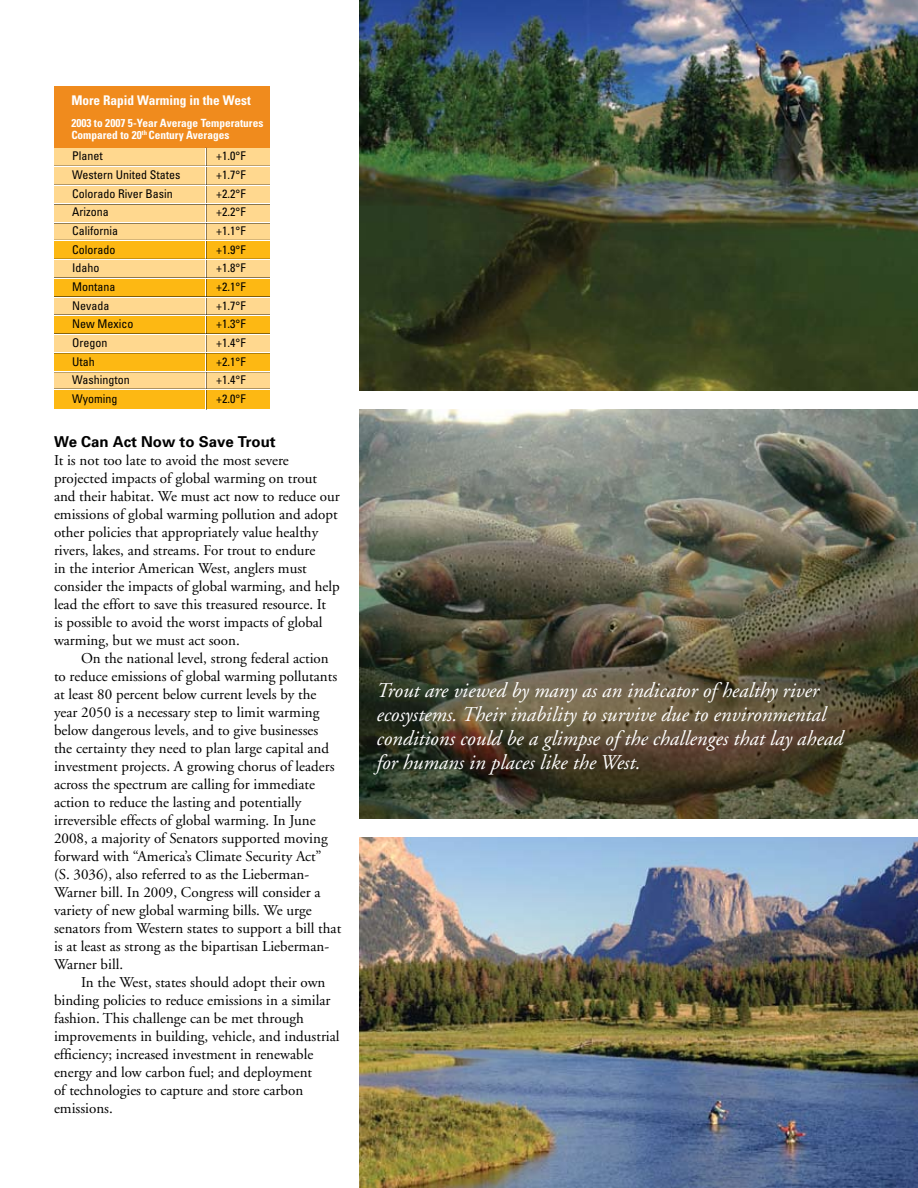
<style>
.page{position:relative;width:918px;height:1188px;background:#fff}
.page>*{position:absolute;margin:0;border:0;box-sizing:border-box;transform-origin:0 0}
.t1{font:italic 21px/24px "Adobe Garamond";color:#fff}
.t2{font:15px/18px "Adobe Garamond";color:#000}
.t3{font:700 15px "Univers";color:#000}
.t4{font:700 condensed 13.35px "Univers";color:#fff}
.t5{font:condensed 12px "Univers";color:#000}
.t6{font:700 condensed 11.4px/12px "Univers";color:#fff}
</style>
<div class="page">
<img style="left:360px;top:410px;width:558px;height:409px">
<img style="left:360px;top:0;width:558px;height:391px">
<div style="left:54px;top:148px;width:216px;height:261px;background:#ffd88f"></div>
<div style="left:54px;top:278px;width:216px;height:19px;background:#fdb813"></div>
<div style="left:54px;top:389px;width:216px;height:20px;background:#fdb813"></div>
<div style="left:54px;top:240px;width:216px;height:19px;background:#fdb813"></div>
<div style="left:54px;top:353px;width:216px;height:19px;background:#fdb813"></div>
<div style="left:54px;top:315px;width:216px;height:19px;background:#fdb813"></div>
<div style="left:54px;top:86px;width:216px;height:62px;background:#f08b1d"></div>
<hr style="left:206px;top:148px;width:1px;height:262px;background:#fff">
<hr style="left:54px;top:166px;width:216px;height:1px;background:#fff">
<hr style="left:54px;top:185px;width:216px;height:1px;background:#fff">
<hr style="left:54px;top:204px;width:216px;height:1px;background:#fff">
<hr style="left:54px;top:223px;width:216px;height:1px;background:#fff">
<hr style="left:54px;top:240px;width:216px;height:1px;background:#fff">
<hr style="left:54px;top:259px;width:216px;height:1px;background:#fff">
<hr style="left:54px;top:278px;width:216px;height:1px;background:#fff">
<hr style="left:54px;top:297px;width:216px;height:1px;background:#fff">
<hr style="left:54px;top:315px;width:216px;height:1px;background:#fff">
<hr style="left:54px;top:334px;width:216px;height:1px;background:#fff">
<hr style="left:54px;top:352px;width:216px;height:1px;background:#fff">
<hr style="left:54px;top:371px;width:216px;height:1px;background:#fff">
<hr style="left:54px;top:389px;width:216px;height:1px;background:#fff">
<img style="left:360px;top:837px;width:558px;height:351px">
<p class="t4" style="left:71px;top:92px;width:181px">More Rapid Warming in the West</p>
<p class="t6" style="left:71px;top:117px;width:194px">2003 to 2007 5-Year Average Temperatures<br>Compared to 20<sup>th</sup> Century Averages</p>
<p class="t5" style="left:72px;top:149px;width:32px">Planet</p>
<p class="t5" style="left:216px;top:149px;width:31px">+1.0°F</p>
<p class="t5" style="left:72px;top:167px;width:110px">Western United States</p>
<p class="t5" style="left:216px;top:167px;width:31px">+1.7°F</p>
<p class="t5" style="left:72px;top:186px;width:102px">Colorado River Basin</p>
<p class="t5" style="left:216px;top:186px;width:31px">+2.2°F</p>
<p class="t5" style="left:72px;top:205px;width:38px">Arizona</p>
<p class="t5" style="left:216px;top:205px;width:31px">+2.2°F</p>
<p class="t5" style="left:72px;top:223px;width:47px">California</p>
<p class="t5" style="left:216px;top:223px;width:31px">+1.1°F</p>
<p class="t5" style="left:72px;top:242px;width:45px">Colorado</p>
<p class="t5" style="left:216px;top:242px;width:31px">+1.9°F</p>
<p class="t5" style="left:72px;top:261px;width:29px">Idaho</p>
<p class="t5" style="left:216px;top:261px;width:31px">+1.8°F</p>
<p class="t5" style="left:72px;top:279px;width:45px">Montana</p>
<p class="t5" style="left:216px;top:279px;width:31px">+2.1°F</p>
<p class="t5" style="left:72px;top:298px;width:39px">Nevada</p>
<p class="t5" style="left:216px;top:298px;width:31px">+1.7°F</p>
<p class="t5" style="left:72px;top:317px;width:63px">New Mexico</p>
<p class="t5" style="left:216px;top:317px;width:31px">+1.3°F</p>
<p class="t5" style="left:72px;top:335px;width:37px">Oregon</p>
<p class="t5" style="left:216px;top:335px;width:31px">+1.4°F</p>
<p class="t5" style="left:72px;top:354px;width:24px">Utah</p>
<p class="t5" style="left:216px;top:354px;width:31px">+2.1°F</p>
<p class="t5" style="left:72px;top:373px;width:59px">Washington</p>
<p class="t5" style="left:216px;top:373px;width:31px">+1.4°F</p>
<p class="t5" style="left:72px;top:391px;width:47px">Wyoming</p>
<p class="t5" style="left:216px;top:391px;width:31px">+2.0°F</p>
<p class="t3" style="left:54px;top:432px;width:223px">We Can Act Now to Save Trout</p>
<p class="t2" style="left:54px;top:452px;width:287px">It is not too late to avoid the most severe projected impacts of global warming on trout and their habitat. We must act now to reduce our emissions of global warming pollution and adopt other policies that appropriately value healthy rivers, lakes, and streams. For trout to endure<br>in the interior American West, anglers must consider the impacts of global warming, and help lead the effort to save this treasured resource. It<br>is possible to avoid the worst impacts of global warming, but we must act soon.</p>
<p class="t2" style="left:54px;top:650px;width:289px;text-indent:27px">On the national level, strong federal action to reduce emissions of global warming pollutants at least 80 percent below current levels by the year 2050 is a necessary step to limit warming below dangerous levels, and to give businesses<br>the certainty they need to plan large capital and investment projects. A growing chorus of leaders across the spectrum are calling for immediate action to reduce the lasting and potentially irreversible effects of global warming. In June 2008, a majority of Senators supported moving forward with “America’s Climate Security Act”<br>(S. 3036), also referred to as the Lieberman-Warner bill. In 2009, Congress will consider a variety of new global warming bills. We urge senators from Western states to support a bill that is at least as strong as the bipartisan Lieberman-Warner bill.</p>
<p class="t2" style="left:54px;top:974px;width:287px;text-indent:27px">In the West, states should adopt their own binding policies to reduce emissions in a similar fashion. This challenge can be met through improvements in building, vehicle, and industrial efficiency; increased investment in renewable energy and low carbon fuel; and deployment<br>of technologies to capture and store carbon emissions.</p>
<h1 class="t1" style="left:377px;top:679px;width:468px">Trout are viewed by many as an indicator of healthy river ecosystems. Their inability to survive due to environmental conditions could be a glimpse of the challenges that lay ahead for humans in places like the West.</h1>
</div>
